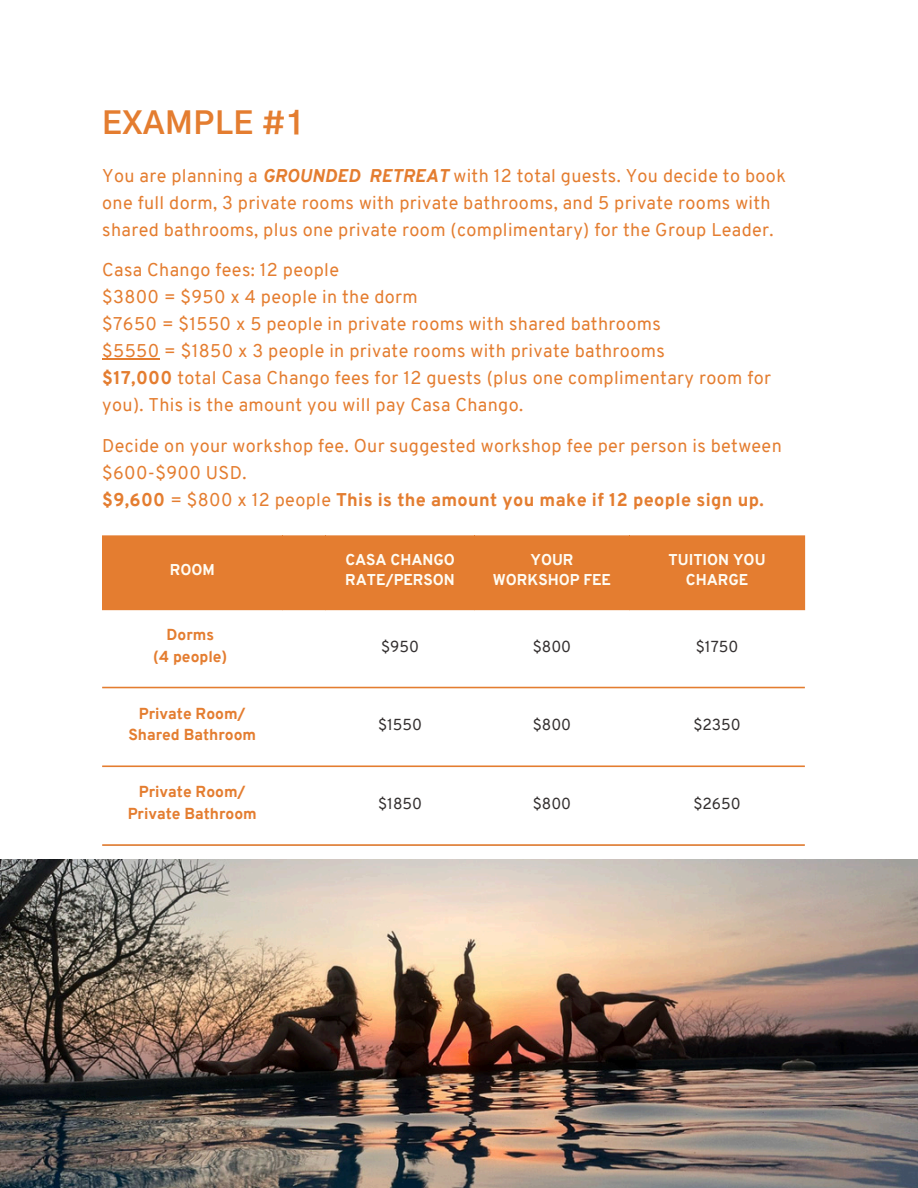
<style>
.page{position:relative;width:918px;height:1188px;background:#fff}
.page>*{position:absolute;margin:0;border:0;box-sizing:border-box;transform-origin:0 0}
.t1{font:700 30.9px "Gothic A1";letter-spacing:.02em;color:#e47d30}
.t2{font:18px/27px "Overpass";letter-spacing:.02em;color:#e47d30}
.t3{font:800 18px "Overpass";letter-spacing:.02em;color:#e47d30}
.t4{font:800 15.45px "Overpass";color:#e47d30}
.t5{font:15.45px "Overpass";color:#343030}
.t6{font:800 15.3px/20.2px "Overpass";color:#fffcf3;text-align:center}
.s1{font-weight:800;font-style:italic}
.s2{font-weight:800}
.s3{font-weight:400}
</style>
<div class="page">
<img style="left:0;top:860px;width:918px;height:328px">
<hr style="left:102px;top:359px;width:58px;height:1px;background:#e47d30">
<div style="left:102px;top:536px;width:703px;height:74px;background:#e47d30"></div>
<hr style="left:102px;top:687px;width:703px;height:1px;background:#e47d30">
<hr style="left:102px;top:765px;width:703px;height:2px;background:#e47d30">
<hr style="left:102px;top:844px;width:703px;height:2px;background:#e47d30">
<h1 class="t1" style="left:102px;top:109px;width:204px">EXAMPLE #1</h1>
<p class="t2" style="left:102px;top:164px;width:685px">You are planning a <span class="s1">GROUNDED RETREAT</span> with 12 total guests. You decide to book one full dorm, 3 private rooms with private bathrooms, and 5 private rooms with shared bathrooms, plus one private room (complimentary) for the Group Leader.</p>
<p class="t2" style="left:102px;top:258px;width:238px">Casa Chango fees: 12 people</p>
<p class="t2" style="left:102px;top:285px;width:317px">$3800 = $950 x 4 people in the dorm</p>
<p class="t2" style="left:102px;top:312px;width:560px">$7650 = $1550 x 5 people in private rooms with shared bathrooms</p>
<p class="t2" style="left:102px;top:339px;width:564px">$5550 = $1850 x 3 people in private rooms with private bathrooms</p>
<p class="t2" style="left:102px;top:366px;width:670px"><span class="s2">$17,000</span> total Casa Chango fees for 12 guests (plus one complimentary room for you). This is the amount you will pay Casa Chango.</p>
<p class="t2" style="left:102px;top:434px;width:681px">Decide on your workshop fee. Our suggested workshop fee per person is between $600-$900 USD.</p>
<p class="t3" style="left:102px;top:492px;width:663px">$9,600 <span class="s3">= $800 x 12 people</span> This is the amount you make if 12 people sign up.</p>
<p class="t6" style="left:170px;top:561px;width:47px">ROOM</p>
<p class="t6" style="left:345px;top:551px;width:111px;text-align:left">CASA CHANGO<br>RATE/PERSON</p>
<p class="t6" style="left:493px;top:551px;width:120px">YOUR<br>WORKSHOP FEE</p>
<p class="t6" style="left:669px;top:551px;width:98px">TUITION YOU<br>CHARGE</p>
<p class="t4" style="left:167px;top:629px;width:49px">Dorms</p>
<p class="t4" style="left:153px;top:650px;width:76px">(4 people)</p>
<p class="t4" style="left:139px;top:707px;width:108px">Private Room/</p>
<p class="t4" style="left:128px;top:728px;width:129px">Shared Bathroom</p>
<p class="t4" style="left:139px;top:786px;width:108px">Private Room/</p>
<p class="t4" style="left:128px;top:807px;width:131px">Private Bathroom</p>
<p class="t5" style="left:381px;top:640px;width:39px">$950</p>
<p class="t5" style="left:533px;top:640px;width:40px">$800</p>
<p class="t5" style="left:696px;top:640px;width:44px">$1750</p>
<p class="t5" style="left:378px;top:718px;width:46px">$1550</p>
<p class="t5" style="left:533px;top:718px;width:40px">$800</p>
<p class="t5" style="left:693px;top:718px;width:49px">$2350</p>
<p class="t5" style="left:378px;top:797px;width:45px">$1850</p>
<p class="t5" style="left:533px;top:797px;width:40px">$800</p>
<p class="t5" style="left:693px;top:797px;width:49px">$2650</p>
</div>
